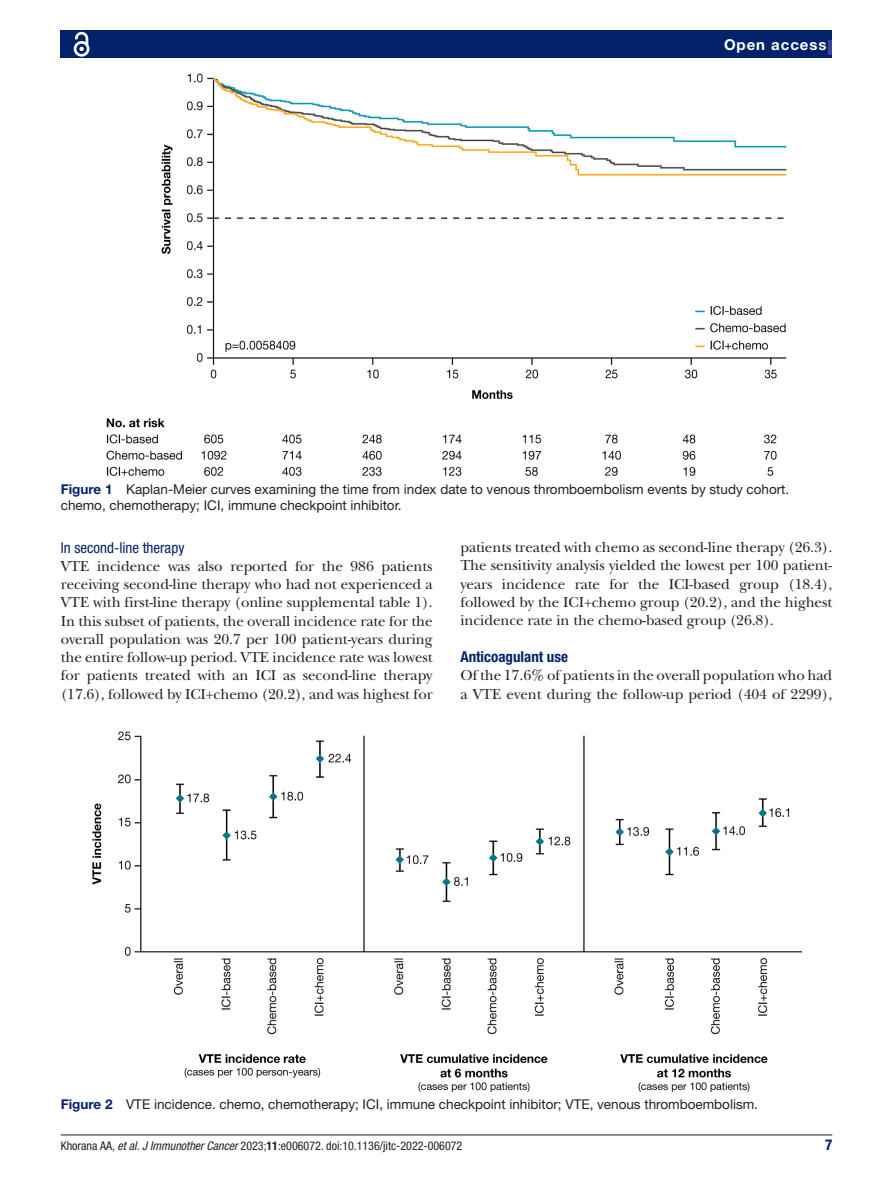
<style>
.page{position:relative;width:893px;height:1191px;background:#fff}
.page>*{position:absolute;margin:0;border:0;box-sizing:border-box;transform-origin:0 0}
.t1{font:15px/18.3px "New Baskerville";letter-spacing:-.005em;color:#231f20;text-align:justify}
.t2{font:condensed 15px "Helvetica Neue LT Std";color:#00226b}
.t3{font:700 condensed 15px "Helvetica Neue LT Std";color:#00226b}
.t4{font:700 15px "Helvetica Neue LT Std";letter-spacing:.065em;color:#fff}
.t5{font:13.5px/16.2px "Helvetica Neue LT Std";color:#231f20}
.t6{font:condensed 12px "Helvetica Neue LT Std";color:#231f20}
.s1{font-weight:700;color:#00226b}
.s2{font-style:italic}
.s3{font-weight:700}
</style>
<div class="page">
<hr style="left:61px;top:1134px;width:771px;height:1px;background:#231f20">
<div style="left:61px;top:31px;width:771px;height:27px;background:#00226b"></div>
<hr style="left:828px;top:40px;width:4px;height:15px;background:#414099">
<svg style="left:73px;top:31px;width:17px;height:26px"></svg>
<img style="left:106px;top:73px;width:681px;height:403px">
<img style="left:92px;top:731px;width:709px;height:360px">
<p class="t4" style="left:724px;top:35px;width:104px">Open access</p>
<p class="t5" style="left:61px;top:481px;width:730px"><span class="s1">Figure 1</span> Kaplan-Meier curves examining the time from index date to venous thromboembolism events by study cohort. chemo, chemotherapy; ICI, immune checkpoint inhibitor.</p>
<p class="t2" style="left:61px;top:538px;width:125px">In second-line therapy</p>
<p class="t1" style="left:61px;top:557px;width:373px">VTE incidence was also reported for the 986 patients receiving second-line therapy who had not experienced a VTE with first-line therapy (online supplemental table 1).<br>In this subset of patients, the overall incidence rate for the overall population was 20.7 per 100 patient-years during the entire follow-up period. VTE incidence rate was lowest for patients treated with an ICI as second-line therapy (17.6), followed by ICI+chemo (20.2), and was highest for</p>
<p class="t1" style="left:460px;top:538px;width:373px">patients treated with chemo as second-line therapy (26.3).<br>The sensitivity analysis yielded the lowest per 100 patient&shy;years incidence rate for the ICI-based group (18.4), followed by the ICI+chemo group (20.2), and the highest incidence rate in the chemo-based group (26.8).</p>
<p class="t3" style="left:460px;top:648px;width:109px">Anticoagulant use</p>
<p class="t1" style="left:460px;top:666px;width:373px">Of the 17.6% of patients in the overall population who had a VTE event during the follow-up period (404 of 2299),</p>
<p class="t5" style="left:61px;top:1096px;width:699px"><span class="s1">Figure 2</span> VTE incidence. chemo, chemotherapy; ICI, immune checkpoint inhibitor; VTE, venous thromboembolism.</p>
<p class="t6" style="left:61px;top:1138px;width:403px">Khorana AA, <span class="s2">et al</span>. <span class="s2">J Immunother Cancer</span> 2023;<span class="s3">11</span>:e006072. doi:10.1136/jitc-2022-006072</p>
<p class="t3" style="left:825px;top:1135px;width:9px">7</p>
</div>
